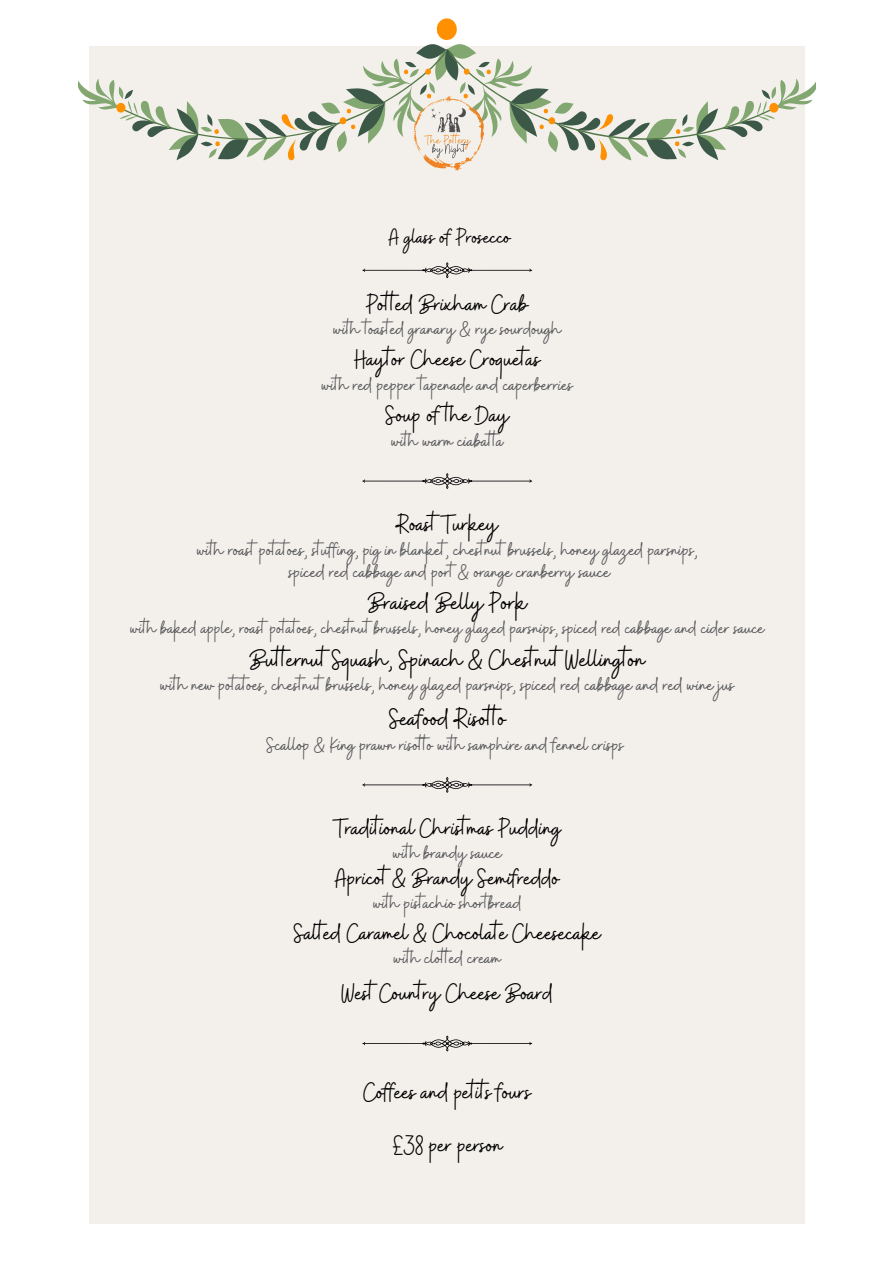
<style>
.page{position:relative;width:894px;height:1264px;background:#fff}
.page>*{position:absolute;margin:0;border:0;box-sizing:border-box;transform-origin:0 0}
.t1{font:29.25px "Buffalo";color:#000}
.t2{font:27.75px/53.1px "Buffalo";color:#000;text-align:center}
.t3{font:24.75px "Buffalo";color:#000}
.t4{font:22.35px/22.2px "Buffalo";color:#58595b;text-align:center}
.t5{font:22.05px "Buffalo";color:#58595b}
.t6{font:21.75px "Buffalo";color:#58595b}
</style>
<div class="page">
<div style="left:89px;top:46px;width:715px;height:1177px;background:#f3f0ec"></div>
<svg style="left:78px;top:18px;width:737px;height:142px"></svg>
<img style="left:380px;top:96px;width:134px;height:75px">
<svg style="left:362px;top:262px;width:170px;height:16px"></svg>
<svg style="left:362px;top:777px;width:170px;height:15px"></svg>
<svg style="left:362px;top:1035px;width:170px;height:16px"></svg>
<svg style="left:362px;top:473px;width:170px;height:16px"></svg>
<p class="t3" style="left:389px;top:221px;width:123px">A glass of Prosecco</p>
<p class="t2" style="left:366px;top:279px;width:163px">Pot ed Brixham Crab</p>
<p class="t4" style="left:333px;top:319px;width:229px">with toasted granary &amp; rye sourdough</p>
<p class="t2" style="left:354px;top:334px;width:187px">Haytor Cheese Croquetas</p>
<p class="t4" style="left:321px;top:375px;width:252px">with red pepper tapenade and caperberries</p>
<p class="t2" style="left:385px;top:390px;width:125px">Soup of the Day</p>
<p class="t4" style="left:391px;top:431px;width:114px">with warm ciabat a</p>
<p class="t2" style="left:396px;top:499px;width:103px">Roast Turkey</p>
<p class="t4" style="left:197px;top:540px;width:502px">with roast potatoes, stuffing, pig in blanket, chestnut brussels, honey glazed parsnips, spiced red cabbage and port &amp; orange cranberry sauce</p>
<h1 class="t1" style="left:367px;top:584px;width:160px">Braised Belly Pork</h1>
<p class="t6" style="left:130px;top:614px;width:635px">with baked apple, roast potatoes, chestnut brussels, honey glazed parsnips, spiced red cabbage and cider sauce</p>
<h1 class="t1" style="left:249px;top:640px;width:396px">But ernut Squash, Spinach &amp; Chestnut Wellington</h1>
<p class="t4" style="left:160px;top:675px;width:575px">with new potatoes, chestnut brussels, honey glazed parsnips, spiced red cabbage and red wine jus</p>
<h1 class="t1" style="left:389px;top:699px;width:118px">Seafood Risot o</h1>
<p class="t4" style="left:266px;top:734px;width:358px">Scallop &amp; King prawn risot o with samphire and fennel crisps</p>
<p class="t2" style="left:333px;top:803px;width:228px">Traditional Christmas Pudding</p>
<p class="t5" style="left:392px;top:839px;width:110px">with brandy sauce</p>
<p class="t2" style="left:335px;top:852px;width:225px">Apricot &amp; Brandy Semifreddo</p>
<p class="t5" style="left:373px;top:888px;width:150px">with pistachio shortbread</p>
<p class="t2" style="left:294px;top:908px;width:308px">Salted Caramel &amp; Chocolate Cheesecake</p>
<p class="t5" style="left:393px;top:944px;width:109px">with clot ed cream</p>
<p class="t2" style="left:341px;top:968px;width:212px">West Country Cheese Board</p>
<p class="t2" style="left:363px;top:1066px;width:169px">Coffees and petits fours £38 per person</p>
</div>
